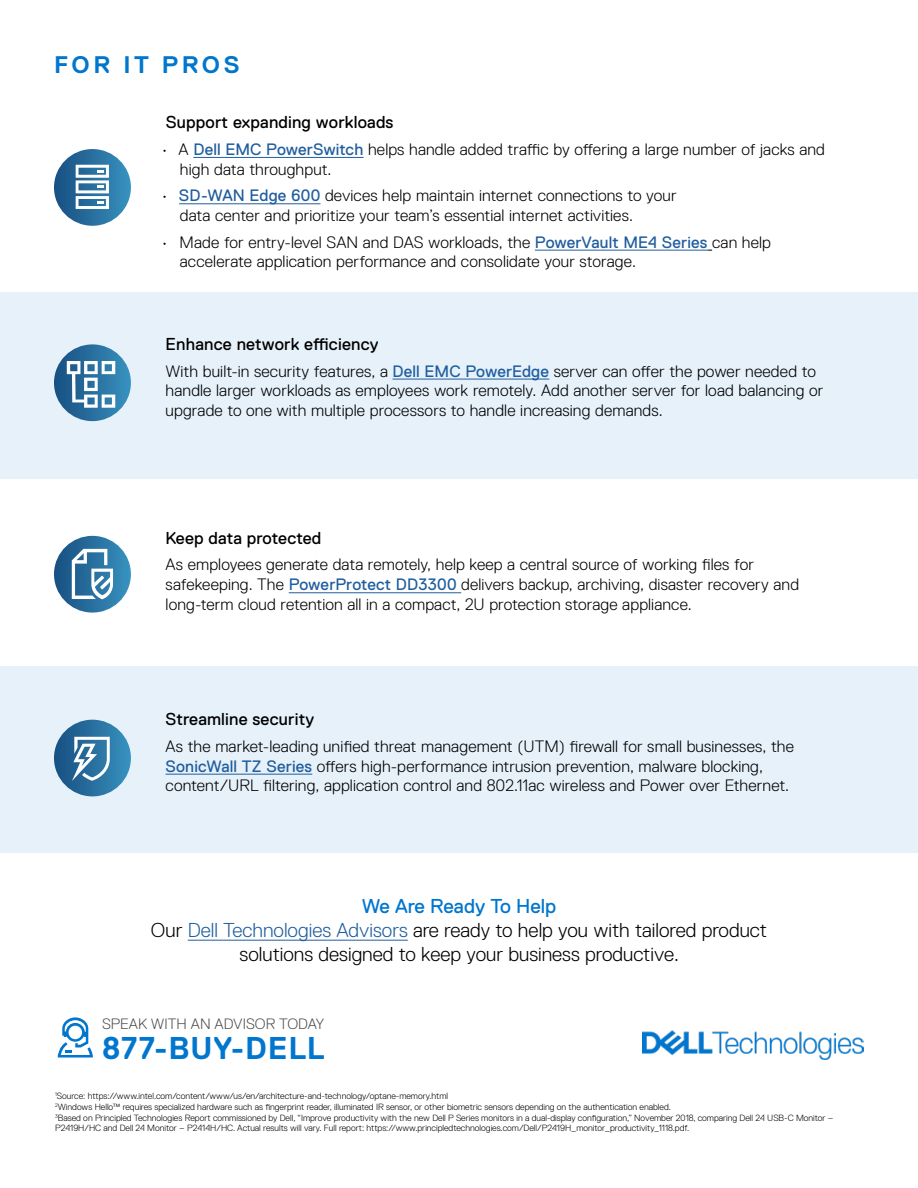
<style>
.page{position:relative;width:918px;height:1188px;background:#fff}
.page>*{position:absolute;margin:0;border:0;box-sizing:border-box;transform-origin:0 0}
.t1{font:700 31.5px "Dell Replica";letter-spacing:.025em;color:#0076ce}
.t2{font:700 24px "Dell Replica";letter-spacing:.145em;color:#0076ce}
.t3{font:300 20.1px/24.2px "Dell Replica";color:#000;text-align:center}
.t4{font:17.25px "Dell Replica";letter-spacing:.01em;color:#000}
.t5{font:300 16.5px/19.8px "Dell Replica";letter-spacing:.01em;color:#000}
.t6{font:300 15px "Dell Replica";color:#4d4d4f}
.t7{font:300 9px/10.8px "Dell Replica";color:#000}
.s1{font-weight:400;color:#215e9e}
.s2{font-weight:400;color:#0076ce}
.s3{color:#215e9e}
</style>
<div class="page">
<div style="left:0;top:292px;width:918px;height:187px;background:#e6f1fa"></div>
<div style="left:0;top:666px;width:918px;height:186px;background:#e6f1fa"></div>
<img style="left:642px;top:1031px;width:222px;height:29px">
<svg style="left:58px;top:1017px;width:35px;height:41px"></svg>
<hr style="left:188px;top:940px;width:220px;height:1px;background:#215e9e">
<hr style="left:193px;top:157px;width:171px;height:1px;background:#215e9e">
<hr style="left:179px;top:204px;width:142px;height:1px;background:#215e9e">
<hr style="left:535px;top:250px;width:173px;height:1px;background:#215e9e">
<svg style="left:54px;top:149px;width:77px;height:77px;background:#2c73a1"></svg>
<svg style="left:76px;top:165px;width:33px;height:44px"></svg>
<svg style="left:54px;top:344px;width:77px;height:77px;background:#2d74a3"></svg>
<svg style="left:67px;top:361px;width:48px;height:47px;background:#7ba6c3"></svg>
<svg style="left:54px;top:536px;width:77px;height:77px"></svg>
<svg style="left:54px;top:720px;width:77px;height:76px;background:#2a72a1"></svg>
<svg style="left:72px;top:737px;width:38px;height:44px;background:#72a0bf"></svg>
<hr style="left:393px;top:379px;width:156px;height:1px;background:#215e9e">
<hr style="left:289px;top:593px;width:172px;height:1px;background:#215e9e">
<hr style="left:166px;top:774px;width:146px;height:1px;background:#215e9e">
<h2 class="t2" style="left:54px;top:51px;width:187px">FOR IT PROS</h2>
<p class="t4" style="left:166px;top:113px;width:229px">Support expanding workloads</p>
<p class="t5" style="left:180px;top:139px;width:647px;text-indent:-19px">• A <span class="s1">Dell EMC PowerSwitch</span> helps handle added traffic by offering a large number of jacks and high data throughput.</p>
<p class="t5" style="left:180px;top:186px;width:498px;text-indent:-18px">• <span class="s1">SD-WAN Edge 600</span> devices help maintain internet connections to your data center and prioritize your team’s essential internet activities.</p>
<p class="t5" style="left:180px;top:232px;width:593px;text-indent:-18px">• Made for entry-level SAN and DAS workloads, the <span class="s1">PowerVault ME4 Series</span> can help accelerate application performance and consolidate your storage.</p>
<p class="t4" style="left:166px;top:335px;width:214px">Enhance network efficiency</p>
<p class="t5" style="left:166px;top:361px;width:659px">With built-in security features, a <span class="s1">Dell EMC PowerEdge</span> server can offer the power needed to handle larger workloads as employees work remotely. Add another server for load balancing or upgrade to one with multiple processors to handle increasing demands.</p>
<p class="t4" style="left:166px;top:528px;width:157px">Keep data protected</p>
<p class="t5" style="left:166px;top:555px;width:635px">As employees generate data remotely, help keep a central source of working files for safekeeping. The <span class="s1">PowerProtect DD3300</span> delivers backup, archiving, disaster recovery and long-term cloud retention all in a compact, 2U protection storage appliance.</p>
<p class="t4" style="left:166px;top:710px;width:150px">Streamline security</p>
<p class="t5" style="left:166px;top:736px;width:630px">As the market-leading unified threat management (UTM) firewall for small businesses, the<br><span class="s1">SonicWall TZ Series</span> offers high-performance intrusion prevention, malware blocking, content/URL filtering, application control and 802.11ac wireless and Power over Ethernet.</p>
<p class="t3" style="left:151px;top:894px;width:618px"><span class="s2">We Are Ready To Help<br></span>Our <span class="s3">Dell Technologies Advisors</span> are ready to help you with tailored product solutions designed to keep your business productive.</p>
<p class="t6" style="left:102px;top:1015px;width:224px">SPEAK WITH AN ADVISOR TODAY</p>
<h1 class="t1" style="left:102px;top:1031px;width:224px">877-BUY-DELL</h1>
<p class="t7" style="left:55px;top:1091px;width:780px"><sup>1</sup>Source: https://www.intel.com/content/www/us/en/architecture-and-technology/optane-memory.html<br><sup>2</sup>Windows Hello™ requires specialized hardware such as fingerprint reader, illuminated IR sensor, or other biometric sensors depending on the authentication enabled.<br><sup>3</sup>Based on Principled Technologies Report commissioned by Dell, “Improve productivity with the new Dell P Series monitors in a dual-display configuration,” November 2018, comparing Dell 24 USB-C Monitor – P2419H/HC and Dell 24 Monitor – P2414H/HC. Actual results will vary. Full report: https://www.principledtechnologies.com/Dell/P2419H_monitor_productivity_1118.pdf.</p>
</div>
